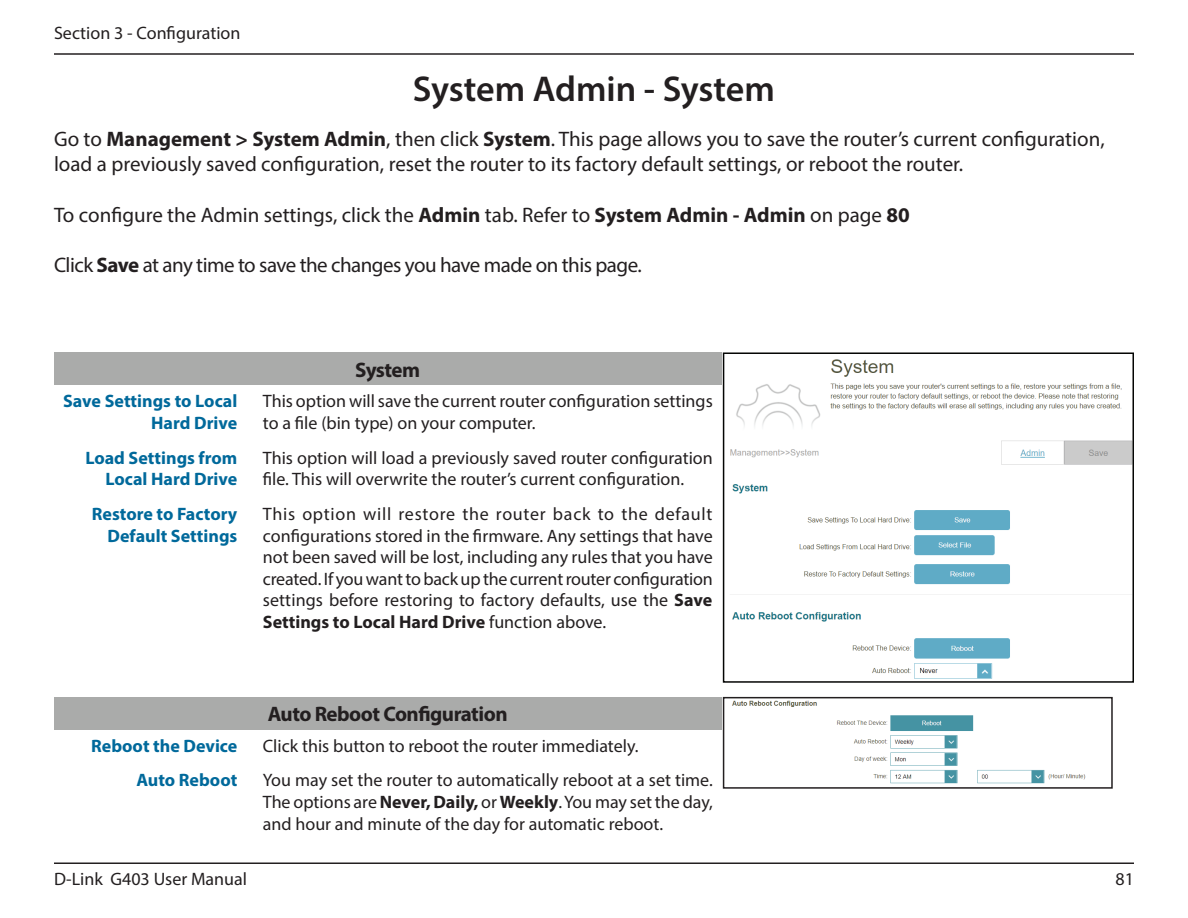
<style>
.page{position:relative;width:1188px;height:918px;background:#fff}
.page>*{position:absolute;margin:0;border:0;box-sizing:border-box;transform-origin:0 0}
.t1{font:600 36px "Myriad Pro";letter-spacing:-.005em;color:#231f20}
.t2{font:21px/25.2px "Myriad Pro";color:#231f20}
.t3{font:21px "Myriad Pro";letter-spacing:-.025em;color:#231f20}
.t4{font:700 21px "Myriad Pro";letter-spacing:-.025em;color:#231f20}
.t5{font:18px/21.6px "Myriad Pro";color:#231f20}
.t6{font:700 18px/21.6px "Myriad Pro";color:#00699b;text-align:right}
.s1{font-weight:700}
</style>
<div class="page">
<hr style="left:54px;top:53px;width:1080px;height:2px;background:#231f20">
<hr style="left:54px;top:862px;width:1080px;height:2px;background:#231f20">
<img style="left:732px;top:700px;width:354px;height:84px">
<div style="left:723px;top:697px;width:390px;height:92px;border:2px solid #231f20"></div>
<div style="left:54px;top:352px;width:667px;height:33px;background:#aaabaa"></div>
<div style="left:54px;top:697px;width:667px;height:33px;background:#aaabaa"></div>
<img style="left:730px;top:359px;width:401px;height:320px">
<div style="left:723px;top:352px;width:411px;height:331px;border:2px solid #040503"></div>
<p class="t5" style="left:54px;top:22px;width:188px">Section 3 - Configuration</p>
<h1 class="t1" style="left:413px;top:66px;width:364px">System Admin - System</h1>
<p class="t2" style="left:54px;top:126px;width:1052px">Go to <span class="s1">Management &gt; System Admin</span>, then click <span class="s1">System</span>. This page allows you to save the router’s current configuration, load a previously saved configuration, reset the router to its factory default settings, or reboot the router.</p>
<p class="t2" style="left:54px;top:202px;width:857px">To configure the Admin settings, click the <span class="s1">Admin</span> tab. Refer to <span class="s1">System Admin - Admin</span> on page <span class="s1">80</span></p>
<p class="t3" style="left:54px;top:252px;width:589px">Click <span class="s1">Save</span> at any time to save the changes you have made on this page.</p>
<p class="t4" style="left:355px;top:356px;width:66px">System</p>
<p class="t6" style="left:63px;top:390px;width:176px">Save Settings to Local<br>Hard Drive</p>
<p class="t5" style="left:263px;top:390px;width:451px">This option will save the current router configuration settings to a file (bin type) on your computer.</p>
<p class="t6" style="left:85px;top:446px;width:154px">Load Settings from<br>Local Hard Drive</p>
<p class="t5" style="left:263px;top:446px;width:451px">This option will load a previously saved router configuration file. This will overwrite the router’s current configuration.</p>
<p class="t6" style="left:92px;top:503px;width:147px">Restore to Factory<br>Default Settings</p>
<p class="t5" style="left:263px;top:503px;width:452px;text-align:justify">This option will restore the router back to the default configurations stored in the firmware. Any settings that have not been saved will be lost, including any rules that you have created. If you want to back up the current router configuration settings before restoring to factory defaults, use the <span class="s1">Save Settings to Local Hard Drive</span> function above.</p>
<p class="t4" style="left:268px;top:700px;width:241px">Auto Reboot Configuration</p>
<p class="t6" style="left:91px;top:734px;width:148px">Reboot the Device</p>
<p class="t5" style="left:263px;top:735px;width:377px">Click this button to reboot the router immediately.</p>
<p class="t6" style="left:136px;top:769px;width:102px">Auto Reboot</p>
<p class="t5" style="left:263px;top:769px;width:452px;text-align:justify">You may set the router to automatically reboot at a set time.<br>The options are <span class="s1">Never, Daily,</span> or <span class="s1">Weekly</span>. You may set the day, and hour and minute of the day for automatic reboot.</p>
<p class="t5" style="left:54px;top:868px;width:195px">D-Link G403 User Manual</p>
<p class="t5" style="left:1116px;top:868px;width:20px">81</p>
</div>
